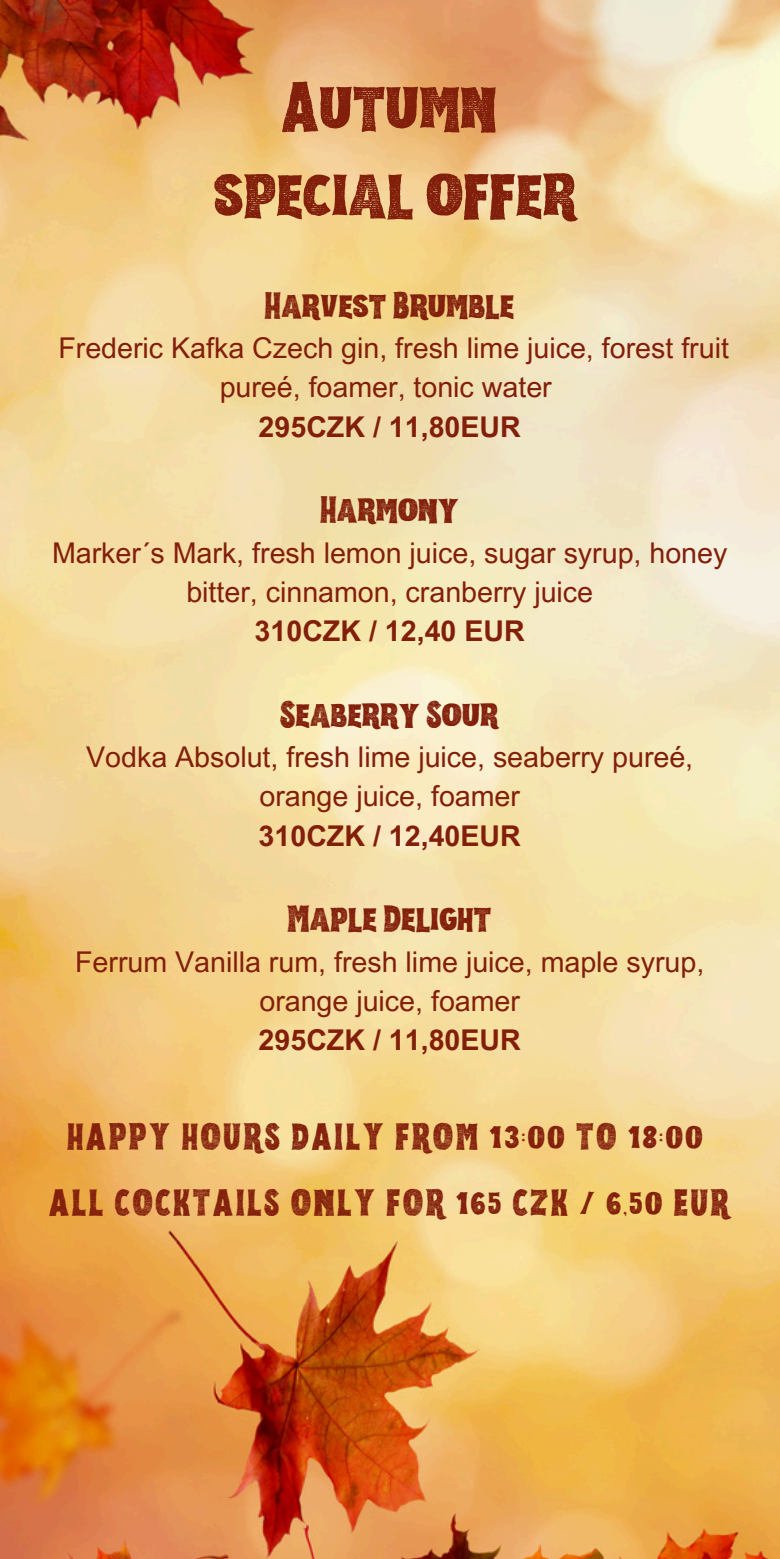
<style>
.page{position:relative;width:780px;height:1559px;background:#fff}
.page>*{position:absolute;margin:0;border:0;box-sizing:border-box;transform-origin:0 0}
.t1{font:62.25px/87.2px "Hell Print Rough";color:#821f0b;text-align:center}
.t2{font:33.5px "Hell Print Rough";color:#821f0b}
.t3{font:33.25px/65.5px "Hell Print Rough";letter-spacing:.075em;color:#821f0b;text-align:center}
.t4{font:28.5px/39.5px "Arial MT Pro";color:#821f0b;text-align:center}
.t5{font:700 28.5px "Arial MT Pro";color:#821f0b}
</style>
<div class="page">
<img style="left:0;top:0;width:780px;height:1558px">
<h1 class="t1" style="left:214px;top:69px;width:364px">Autumn special offer</h1>
<p class="t2" style="left:265px;top:292px;width:251px">Harvest Brumble</p>
<p class="t4" style="left:58px;top:332px;width:672px">Frederic Kafka Czech gin, fresh lime juice, forest fruit pureé, foamer, tonic water</p>
<p class="t5" style="left:259px;top:416px;width:264px">295CZK / 11,80EUR</p>
<p class="t2" style="left:320px;top:496px;width:140px">Harmony</p>
<p class="t4" style="left:52px;top:536px;width:677px">Marker´s Mark, fresh lemon juice, sugar syrup, honey bitter, cinnamon, cranberry juice</p>
<p class="t5" style="left:255px;top:620px;width:272px">310CZK / 12,40 EUR</p>
<p class="t2" style="left:280px;top:700px;width:220px">Seaberry Sour</p>
<p class="t4" style="left:86px;top:740px;width:609px">Vodka Absolut, fresh lime juice, seaberry pureé, orange juice, foamer</p>
<p class="t5" style="left:259px;top:825px;width:264px">310CZK / 12,40EUR</p>
<p class="t2" style="left:288px;top:905px;width:206px">Maple Delight</p>
<p class="t4" style="left:75px;top:945px;width:631px">Ferrum Vanilla rum, fresh lime juice, maple syrup, orange juice, foamer</p>
<p class="t5" style="left:259px;top:1029px;width:264px">295CZK / 11,80EUR</p>
<h2 class="t3" style="left:50px;top:1107px;width:682px">HAPPY HOURS DAILY FROM 13:00 TO 18:00<br>ALL COCKTAILS ONLY FOR 165 CZK / 6,50 EUR</h2>
</div>
